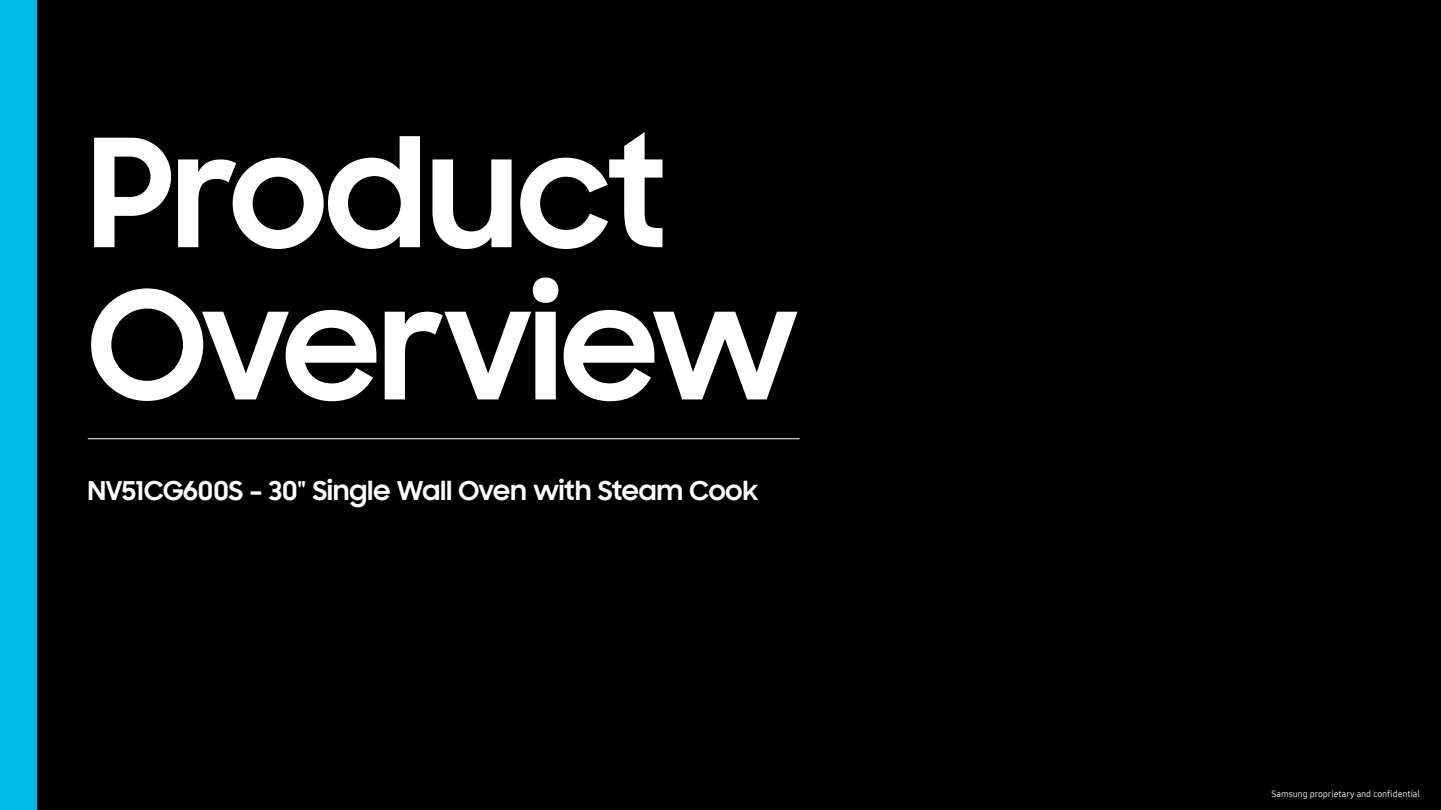
<style>
.page{position:relative;width:1441px;height:810px;background:#fff}
.page>*{position:absolute;margin:0;border:0;box-sizing:border-box;transform-origin:0 0}
.t1{font:700 150px/152.2px "Samsung Sharp Sans";letter-spacing:-.02em;color:#fff}
.t2{font:700 26.25px "Samsung Sharp Sans";letter-spacing:-.005em;color:#fff}
.t3{font:9px "Samsung One 400";letter-spacing:-.01em;color:#fff}
</style>
<div class="page">
<div style="left:0;top:0;width:1440px;height:810px;background:#000"></div>
<hr style="left:88px;top:439px;width:711px;height:1px;background:#fff">
<div style="left:0;top:0;width:37px;height:810px;background:#00b9e8"></div>
<h1 class="t1" style="left:88px;top:110px;width:713px">Product<br>Overview</h1>
<p class="t2" style="left:88px;top:471px;width:672px">NV51CG600S – 30" Single Wall Oven with Steam Cook</p>
<p class="t3" style="left:1271px;top:787px;width:150px">Samsung proprietary and confidential</p>
</div>
